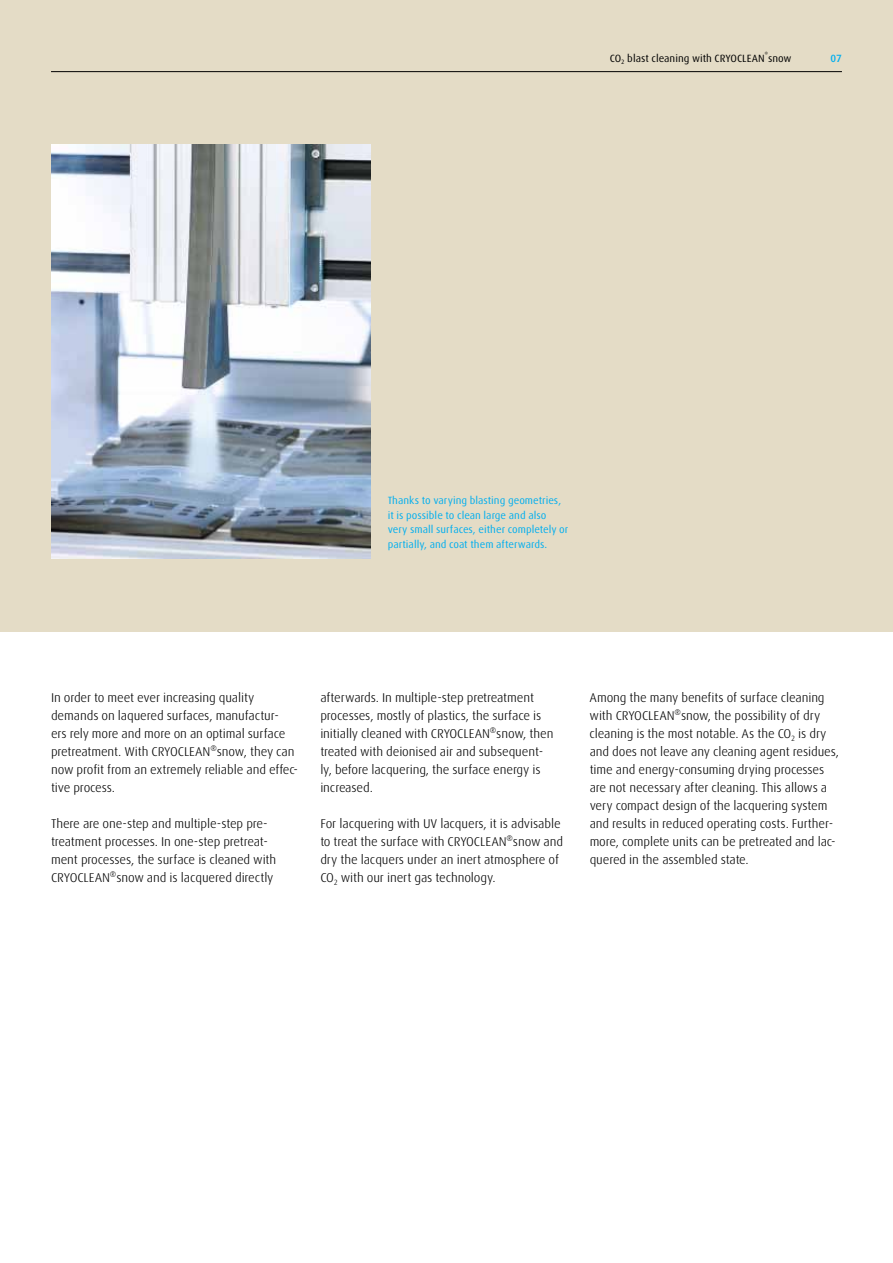
<style>
.page{position:relative;width:893px;height:1263px;background:#fff}
.page>*{position:absolute;margin:0;border:0;box-sizing:border-box;transform-origin:0 0}
.t1{font:300 12.75px/18px "Linde Dax Global";letter-spacing:-.01em;color:#000}
.t2{font:10.5px/14.7px "Linde Dax Global";color:#00aeef}
.t3{font:10.5px "Linde Dax Global";color:#000}
.t4{font:500 10.5px "Linde Dax Global";color:#00aeef}
.t5{font:6.3px "Linde Dax Global";color:#000}
</style>
<div class="page">
<div style="left:0;top:0;width:893px;height:631px;background:#e4dcc6"></div>
<img style="left:51px;top:144px;width:319px;height:414px">
<hr style="left:51px;top:71px;width:791px;height:1px;background:#000">
<p class="t5" style="left:765px;top:51px;width:5px">®</p>
<p class="t3" style="left:610px;top:52px;width:183px">CO<sub>2</sub> blast cleaning with CRYOCLEAN snow</p>
<p class="t4" style="left:830px;top:52px;width:13px">07</p>
<p class="t2" style="left:388px;top:493px;width:182px">Thanks to varying blasting geometries, it is possible to clean large and also very small surfaces, either completely or partially, and coat them afterwards.</p>
<p class="t1" style="left:51px;top:689px;width:249px">In order to meet ever increasing quality demands on laquered surfaces, manufactur-<br>ers rely more and more on an optimal surface pretreatment. With CRYOCLEAN®snow, they can now profit from an extremely reliable and effec&shy;tive process.</p>
<p class="t1" style="left:51px;top:815px;width:227px">There are one-step and multiple-step pre&shy;treatment processes. In one-step pretreat&shy;ment processes, the surface is cleaned with CRYOCLEAN®snow and is lacquered directly</p>
<p class="t1" style="left:320px;top:689px;width:235px">afterwards. In multiple-step pretreatment processes, mostly of plastics, the surface is initially cleaned with CRYOCLEAN®snow, then treated with deionised air and subsequent&shy;ly, before lacquering, the surface energy is increased.</p>
<p class="t1" style="left:320px;top:815px;width:244px">For lacquering with UV lacquers, it is advisable to treat the surface with CRYOCLEAN®snow and dry the lacquers under an inert atmosphere of CO<sub>2</sub> with our inert gas technology.</p>
<p class="t1" style="left:590px;top:689px;width:251px">Among the many benefits of surface cleaning with CRYOCLEAN®snow, the possibility of dry cleaning is the most notable. As the CO<sub>2</sub> is dry and does not leave any cleaning agent residues, time and energy-consuming drying processes are not necessary after cleaning. This allows a very compact design of the lacquering system and results in reduced operating costs. Further&shy;more, complete units can be pretreated and lac&shy;quered in the assembled state.</p>
</div>
